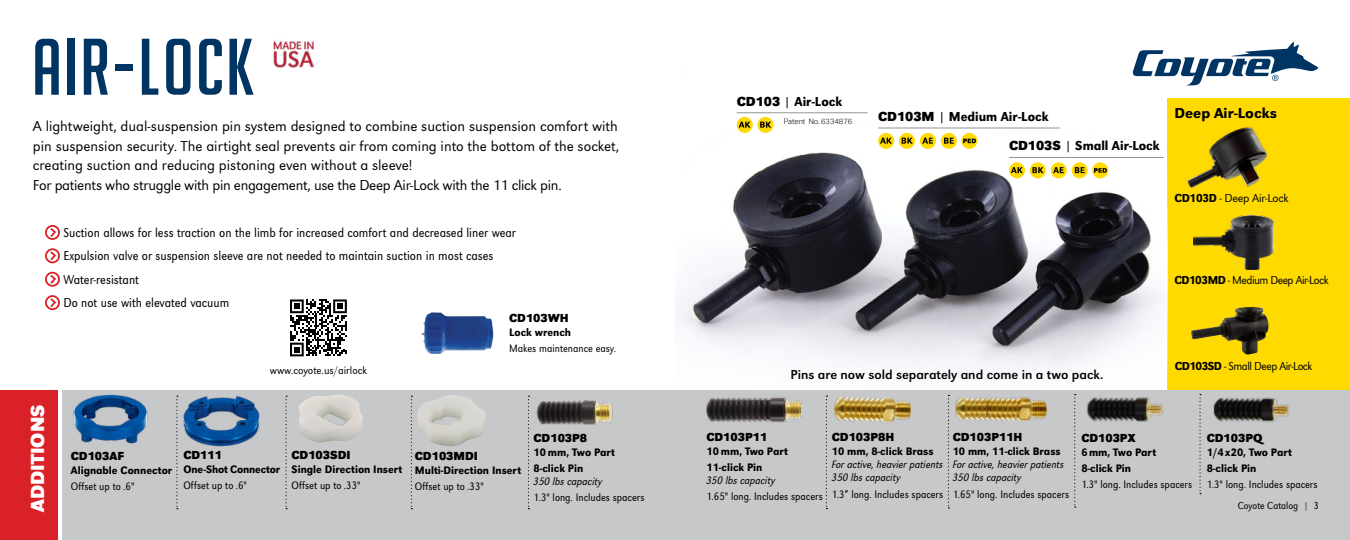
<style>
.page{position:relative;width:1350px;height:540px;background:#fff}
.page>*{position:absolute;margin:0;border:0;box-sizing:border-box;transform-origin:0 0}
.t1{font:78px "Big Noodle Titling";letter-spacing:.025em;color:#003462}
.t2{font:700 19.5px "URW Grotesk";color:#fff}
.t3{font:300 15px/19.5px "URW Grotesk";color:#000}
.t4{font:500 15px "URW Grotesk";color:#000}
.t5{font:300 13.5px/23.4px "URW Grotesk Ext Nar";color:#000}
.t6{font:500 13.5px/29.5px "URW Grotesk Nar";color:#000}
.t7{font:13.5px "URW Grotesk";color:#000}
.t8{font:700 12px "URW Grotesk";color:#000}
.t9{font:300 12px "URW Grotesk Nar";letter-spacing:-.04em;color:#000}
.t10{font:300 12px "URW Grotesk";letter-spacing:-.02em;color:#000}
.t11{font:300 11.25px "URW Grotesk Ext Nar";color:#000}
.t12{font:500 11.25px/16px "URW Grotesk Nar";color:#000}
.t13{font:italic 300 11.25px/13.5px "URW Grotesk Ext Nar";color:#000}
.t14{font:300 11.25px "URW Grotesk Nar";color:#000}
.t15{font:500 11.25px "URW Grotesk Nar";letter-spacing:-.02em;color:#000}
.t16{font:300 10.5px "URW Grotesk Ext Nar";color:#000}
.t17{font:300 7.5px "Aktiv Grotesk";color:#000}
.s1{font-family:"URW Grotesk";font-weight:700}
.s2{font-family:"URW Grotesk Nar";font-weight:500}
.s3{font-weight:500}
</style>
<div class="page">
<div style="left:1167px;top:98px;width:183px;height:293px;background:#ffda00"></div>
<img style="left:675px;top:71px;width:492px;height:320px">
<div style="left:63px;top:391px;width:1287px;height:149px;background:#c7c8ca"></div>
<div style="left:0;top:391px;width:57px;height:149px;background:#da2128"></div>
<hr style="left:878px;top:128px;width:182px;height:1px;background:#939598">
<hr style="left:1009px;top:157px;width:155px;height:1px;background:#939598">
<div style="left:45px;top:225px;width:15px;height:15px;border:2px solid #da2128;border-radius:50%"></div>
<svg style="left:48px;top:226px;width:10px;height:13px"></svg>
<div style="left:45px;top:248px;width:15px;height:15px;border:2px solid #da2128;border-radius:50%"></div>
<svg style="left:48px;top:250px;width:10px;height:12px"></svg>
<div style="left:45px;top:272px;width:15px;height:15px;border:2px solid #da2128;border-radius:50%"></div>
<svg style="left:48px;top:273px;width:10px;height:13px"></svg>
<div style="left:45px;top:295px;width:15px;height:15px;border:2px solid #da2128;border-radius:50%"></div>
<svg style="left:48px;top:296px;width:10px;height:13px"></svg>
<hr style="left:737px;top:112px;width:131px;height:1px;background:#939598">
<svg style="left:737px;top:117px;width:16px;height:16px"></svg>
<svg style="left:739px;top:122px;width:12px;height:6px"></svg>
<svg style="left:757px;top:117px;width:16px;height:16px"></svg>
<svg style="left:760px;top:122px;width:11px;height:6px"></svg>
<svg style="left:878px;top:133px;width:16px;height:16px"></svg>
<svg style="left:880px;top:138px;width:12px;height:6px"></svg>
<svg style="left:899px;top:133px;width:16px;height:16px"></svg>
<svg style="left:902px;top:138px;width:11px;height:6px"></svg>
<svg style="left:920px;top:133px;width:16px;height:16px"></svg>
<svg style="left:922px;top:138px;width:11px;height:6px"></svg>
<svg style="left:941px;top:133px;width:16px;height:16px"></svg>
<svg style="left:944px;top:138px;width:10px;height:6px"></svg>
<svg style="left:961px;top:133px;width:16px;height:16px"></svg>
<svg style="left:963px;top:139px;width:13px;height:4px"></svg>
<svg style="left:1009px;top:162px;width:16px;height:16px"></svg>
<svg style="left:1011px;top:167px;width:12px;height:6px"></svg>
<svg style="left:1030px;top:162px;width:16px;height:16px"></svg>
<svg style="left:1032px;top:167px;width:12px;height:6px"></svg>
<svg style="left:1051px;top:162px;width:16px;height:16px"></svg>
<svg style="left:1053px;top:167px;width:11px;height:6px"></svg>
<svg style="left:1072px;top:162px;width:16px;height:16px"></svg>
<svg style="left:1075px;top:167px;width:10px;height:6px"></svg>
<div style="left:1092px;top:162px;width:16px;height:16px;background:#ffda00;border-radius:50%"></div>
<svg style="left:1094px;top:168px;width:13px;height:5px"></svg>
<img style="left:418px;top:395px;width:67px;height:51px">
<img style="left:298px;top:395px;width:65px;height:48px">
<img style="left:536px;top:400px;width:77px;height:25px">
<img style="left:422px;top:312px;width:71px;height:42px">
<svg style="left:176px;top:396px;width:2px;height:113px"></svg>
<svg style="left:286px;top:396px;width:1px;height:113px"></svg>
<svg style="left:411px;top:396px;width:1px;height:113px"></svg>
<svg style="left:528px;top:396px;width:1px;height:113px"></svg>
<svg style="left:826px;top:396px;width:1px;height:113px"></svg>
<svg style="left:1074px;top:394px;width:2px;height:114px"></svg>
<svg style="left:1199px;top:394px;width:2px;height:100px"></svg>
<svg style="left:948px;top:395px;width:1px;height:113px"></svg>
<img style="left:1191px;top:307px;width:78px;height:48px">
<img style="left:705px;top:389px;width:100px;height:34px">
<img style="left:73px;top:394px;width:75px;height:50px">
<img style="left:181px;top:390px;width:80px;height:57px">
<img style="left:835px;top:398px;width:75px;height:23px">
<img style="left:956px;top:398px;width:90px;height:22px">
<img style="left:273px;top:41px;width:41px;height:27px">
<img style="left:1193px;top:215px;width:81px;height:55px">
<img style="left:1187px;top:127px;width:80px;height:61px">
<img style="left:1087px;top:397px;width:76px;height:25px">
<img style="left:1213px;top:397px;width:77px;height:26px">
<svg style="left:290px;top:299px;width:57px;height:57px"></svg>
<svg style="left:1133px;top:42px;width:185px;height:43px"></svg>
<h1 class="t1" style="left:32px;top:25px;width:223px">AIR-LOCK</h1>
<p class="t3" style="left:33px;top:117px;width:588px">A lightweight, dual-suspension pin system designed to combine suction suspension comfort with pin suspension security. The airtight seal prevents air from coming into the bottom of the socket, creating suction and reducing pistoning even without a sleeve!<br>For patients who struggle with pin engagement, use the Deep Air-Lock with the 11 click pin.</p>
<p class="t5" style="left:63px;top:221px;width:454px">Suction allows for less traction on the limb for increased comfort and decreased liner wear Expulsion valve or suspension sleeve are not needed to maintain suction in most cases Water-resistant<br>Do not use with elevated vacuum</p>
<h2 class="t2" style="left:26px;top:512px;width:109px;rotate:-90deg">ADDITIONS</h2>
<p class="t14" style="left:270px;top:363px;width:99px">www.coyote.us/airlock</p>
<p class="t8" style="left:509px;top:311px;width:61px">CD103WH</p>
<p class="t12" style="left:509px;top:324px;width:63px">Lock wrench</p>
<p class="t11" style="left:509px;top:341px;width:108px">Makes maintenance easy.</p>
<p class="t8" style="left:71px;top:449px;width:55px">CD103AF</p>
<p class="t12" style="left:71px;top:462px;width:103px">Alignable Connector</p>
<p class="t11" style="left:71px;top:479px;width:65px">Offset up to .6"</p>
<p class="t8" style="left:184px;top:448px;width:40px">CD111</p>
<p class="t15" style="left:184px;top:463px;width:98px">One-Shot Connector</p>
<p class="t11" style="left:184px;top:479px;width:65px">Offset up to .6"</p>
<p class="t8" style="left:292px;top:448px;width:61px">CD103SDI</p>
<p class="t12" style="left:292px;top:461px;width:112px">Single Direction Insert</p>
<p class="t11" style="left:292px;top:479px;width:70px">Offset up to .33"</p>
<p class="t8" style="left:415px;top:449px;width:64px">CD103MDI</p>
<p class="t12" style="left:415px;top:462px;width:108px">Multi-Direction Insert</p>
<p class="t11" style="left:415px;top:479px;width:70px">Offset up to .33"</p>
<p class="t8" style="left:534px;top:431px;width:55px">CD103P8</p>
<p class="t12" style="left:534px;top:444px;width:83px">10 mm, Two Part<br>8-click Pin</p>
<p class="t13" style="left:534px;top:475px;width:70px">350 lbs capacity</p>
<p class="t11" style="left:534px;top:491px;width:112px">1.3" long. Includes spacers</p>
<p class="t6" style="left:737px;top:87px;width:107px"><span class="s1">CD103</span> | Air-Lock</p>
<p class="t17" style="left:784px;top:117px;width:70px">Patent No. 6334876</p>
<p class="t6" style="left:1009px;top:102px;width:152px;text-indent:-131px"><span class="s1">CD103M</span> | Medium Air-Lock<br><span class="s1">CD103S</span> | Small Air-Lock</p>
<p class="t4" style="left:1174px;top:104px;width:104px">Deep Air-Locks</p>
<p class="t10" style="left:1174px;top:191px;width:116px"><span class="s2">CD103D</span> - Deep Air-Lock</p>
<p class="t9" style="left:1174px;top:273px;width:156px"><span class="s3">CD103MD</span> - Medium Deep Air-Lock</p>
<p class="t7" style="left:790px;top:366px;width:315px">Pins are now sold separately and come in a two pack.</p>
<p class="t9" style="left:1175px;top:359px;width:139px"><span class="s3">CD103SD</span> - Small Deep Air-Lock</p>
<p class="t8" style="left:707px;top:430px;width:62px">CD103P11</p>
<p class="t12" style="left:707px;top:443px;width:83px">10 mm, Two Part<br>11-click Pin</p>
<p class="t13" style="left:707px;top:473px;width:70px">350 lbs capacity</p>
<p class="t11" style="left:707px;top:490px;width:118px">1.65" long. Includes spacers</p>
<p class="t8" style="left:832px;top:430px;width:64px">CD103P8H</p>
<p class="t12" style="left:832px;top:443px;width:103px">10 mm, 8-click Brass</p>
<p class="t13" style="left:832px;top:457px;width:113px">For active, heavier patients<br>350 lbs capacity</p>
<p class="t11" style="left:832px;top:487px;width:113px">1.3” long. Includes spacers</p>
<p class="t8" style="left:953px;top:430px;width:71px">CD103P11H</p>
<p class="t12" style="left:953px;top:443px;width:110px">10 mm, 11-click Brass</p>
<p class="t13" style="left:953px;top:457px;width:113px">For active, heavier patients<br>350 lbs capacity</p>
<p class="t11" style="left:953px;top:487px;width:118px">1.65" long. Includes spacers</p>
<p class="t8" style="left:1081px;top:431px;width:55px">CD103PX</p>
<p class="t12" style="left:1081px;top:444px;width:76px">6 mm, Two Part<br>8-click Pin</p>
<p class="t11" style="left:1081px;top:478px;width:112px">1.3" long. Includes spacers</p>
<p class="t8" style="left:1207px;top:431px;width:57px">CD103PQ</p>
<p class="t12" style="left:1207px;top:444px;width:87px">1/4x20, Two Part<br>8-click Pin</p>
<p class="t11" style="left:1207px;top:478px;width:112px">1.3" long. Includes spacers</p>
<p class="t16" style="left:1238px;top:499px;width:83px">Coyote Catalog | 3</p>
</div>
